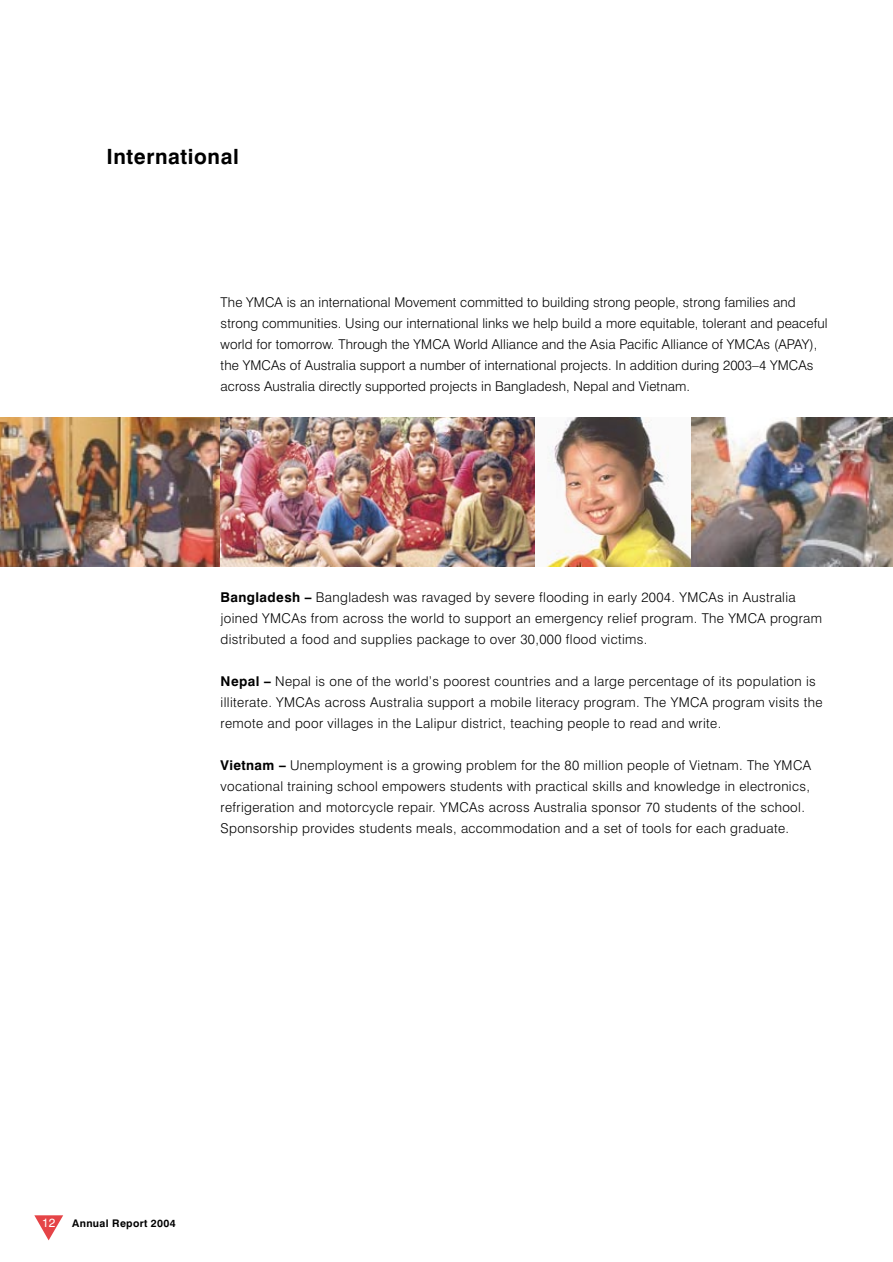
<style>
.page{position:relative;width:893px;height:1262px;background:#fff}
.page>*{position:absolute;margin:0;border:0;box-sizing:border-box;transform-origin:0 0}
.t1{font:700 21px "Swiss 721 BT";letter-spacing:.03em;color:#000}
.t2{font:300 13.5px/21px "Swiss 721 BT";letter-spacing:.025em;color:#000}
.t3{font:12px "Swiss 721 BT";color:#fff}
.t4{font:700 10.5px "Swiss 721 BT";letter-spacing:.03em;color:#000}
.s1{font-weight:700}
</style>
<div class="page">
<svg style="left:34px;top:1215px;width:29px;height:25px"></svg>
<img style="left:0;top:417px;width:892px;height:149px">
<h1 class="t1" style="left:106px;top:149px;width:134px">International</h1>
<p class="t2" style="left:221px;top:294px;width:608px">The YMCA is an international Movement committed to building strong people, strong families and strong communities. Using our international links we help build a more equitable, tolerant and peaceful world for tomorrow. Through the YMCA World Alliance and the Asia Pacific Alliance of YMCAs (APAY), the YMCAs of Australia support a number of international projects. In addition during 2003–4 YMCAs across Australia directly supported projects in Bangladesh, Nepal and Vietnam.</p>
<p class="t2" style="left:221px;top:588px;width:603px"><span class="s1">Bangladesh –</span> Bangladesh was ravaged by severe flooding in early 2004. YMCAs in Australia joined YMCAs from across the world to support an emergency relief program. The YMCA program distributed a food and supplies package to over 30,000 flood victims.</p>
<p class="t2" style="left:221px;top:672px;width:603px"><span class="s1">Nepal –</span> Nepal is one of the world’s poorest countries and a large percentage of its population is illiterate. YMCAs across Australia support a mobile literacy program. The YMCA program visits the remote and poor villages in the Lalipur district, teaching people to read and write.</p>
<p class="t2" style="left:221px;top:756px;width:592px"><span class="s1">Vietnam –</span> Unemployment is a growing problem for the 80 million people of Vietnam. The YMCA vocational training school empowers students with practical skills and knowledge in electronics, refrigeration and motorcycle repair. YMCAs across Australia sponsor 70 students of the school.<br>Sponsorship provides students meals, accommodation and a set of tools for each graduate.</p>
<p class="t3" style="left:42px;top:1218px;width:15px">12</p>
<p class="t4" style="left:72px;top:1219px;width:105px">Annual Report 2004</p>
</div>
